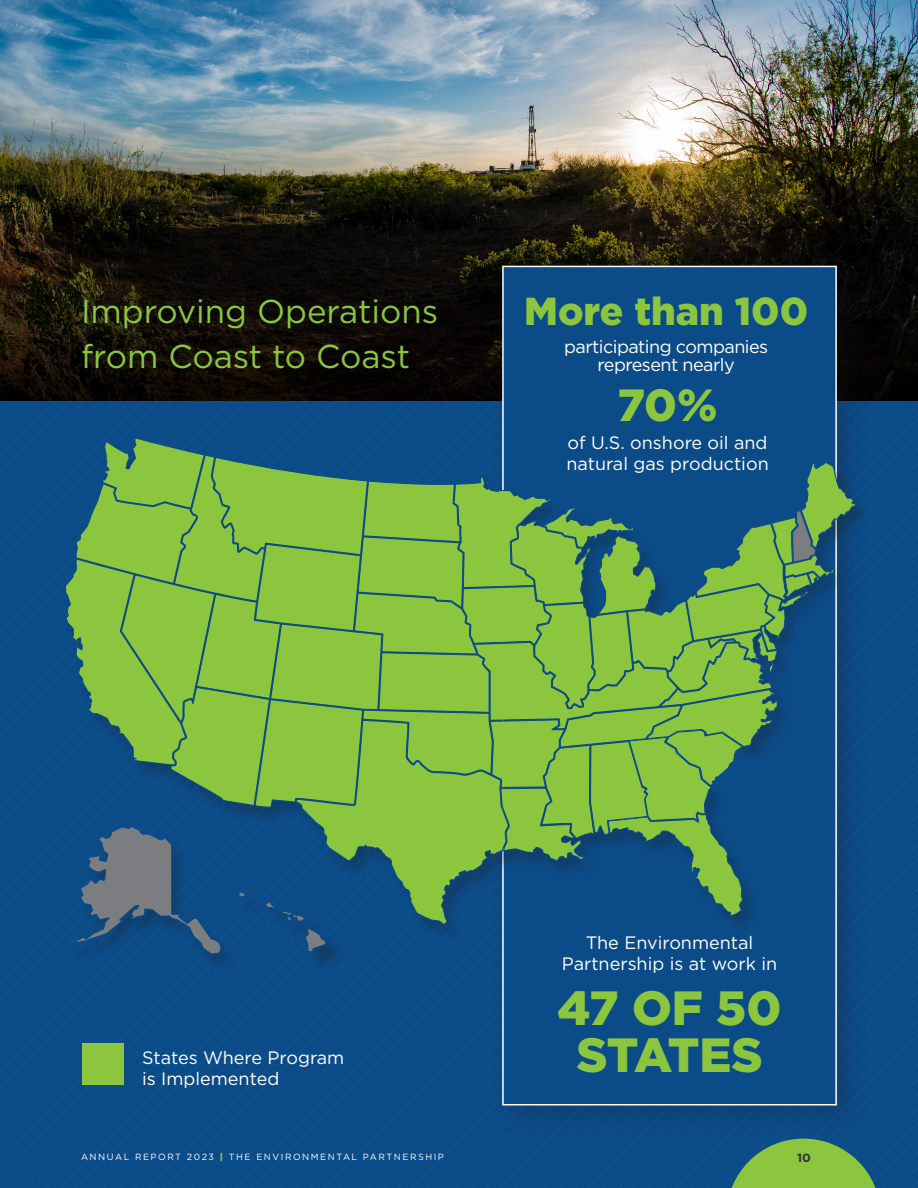
<style>
.page{position:relative;width:918px;height:1188px;background:#fff}
.page>*{position:absolute;margin:0;border:0;box-sizing:border-box;transform-origin:0 0}
.t1{font:900 48px/46.5px "Gotham";letter-spacing:-.01em;color:#8bc63e;text-align:center}
.t2{font:900 45px "Gotham";color:#8bc63e}
.t3{font:900 39px "Gotham";color:#8bc63e}
.t4{font:33px/45px "Gotham";color:#8bc63e}
.t5{font:18px/21px "Gotham";color:#fff}
.t6{font:18px/18px "Gotham";letter-spacing:-.03em;color:#fff;text-align:center}
.t7{font:700 12px "Gotham";color:#323436}
.t8{font:9px "Gotham";letter-spacing:.17em;color:#fff}
.s1{font-weight:900;color:#8bc63e}
</style>
<div class="page">
<div style="left:0;top:401px;width:918px;height:787px;background:#0b4b88"></div>
<div style="left:82px;top:1043px;width:41px;height:41px;background:#8bc63e"></div>
<img style="left:0;top:0;width:918px;height:52px">
<img style="left:0;top:52px;width:918px;height:349px">
<div style="left:490px;top:253px;width:380px;height:886px;background:#231f20;opacity:.25"></div>
<div style="left:502px;top:266px;width:335px;height:840px;background:#0b4b88;border:2px solid #fff"></div>
<div style="left:64px;top:440px;width:807px;height:533px;background:#0b4b88"></div>
<div style="left:241px;top:894px;width:104px;height:77px;background:#231f20;opacity:.36"></div>
<svg style="left:65px;top:437px;width:791px;height:519px"></svg>
<svg style="left:726px;top:1139px;width:155px;height:49px;background:#619e56"></svg>
<p class="t4" style="left:81px;top:289px;width:359px">Improving Operations from Coast to Coast</p>
<p class="t3" style="left:524px;top:284px;width:285px">More than 100</p>
<p class="t6" style="left:564px;top:337px;width:206px">participating companies represent nearly</p>
<p class="t2" style="left:618px;top:374px;width:102px">70%</p>
<p class="t5" style="left:566px;top:432px;width:204px">of U.S. onshore oil and natural gas production</p>
<p class="t5" style="left:142px;top:1046px;width:204px">States Where Program is Implemented</p>
<p class="t5" style="left:562px;top:932px;width:217px;text-align:center">The Environmental<br>Partnership is at work in</p>
<p class="t1" style="left:558px;top:985px;width:225px">47 OF 50<br>STATES</p>
<p class="t8" style="left:81px;top:1151px;width:364px">ANNUAL REPORT 2023 <span class="s1">|</span> THE ENVIRONMENTAL PARTNERSHIP</p>
<p class="t7" style="left:797px;top:1150px;width:15px">10</p>
</div>
